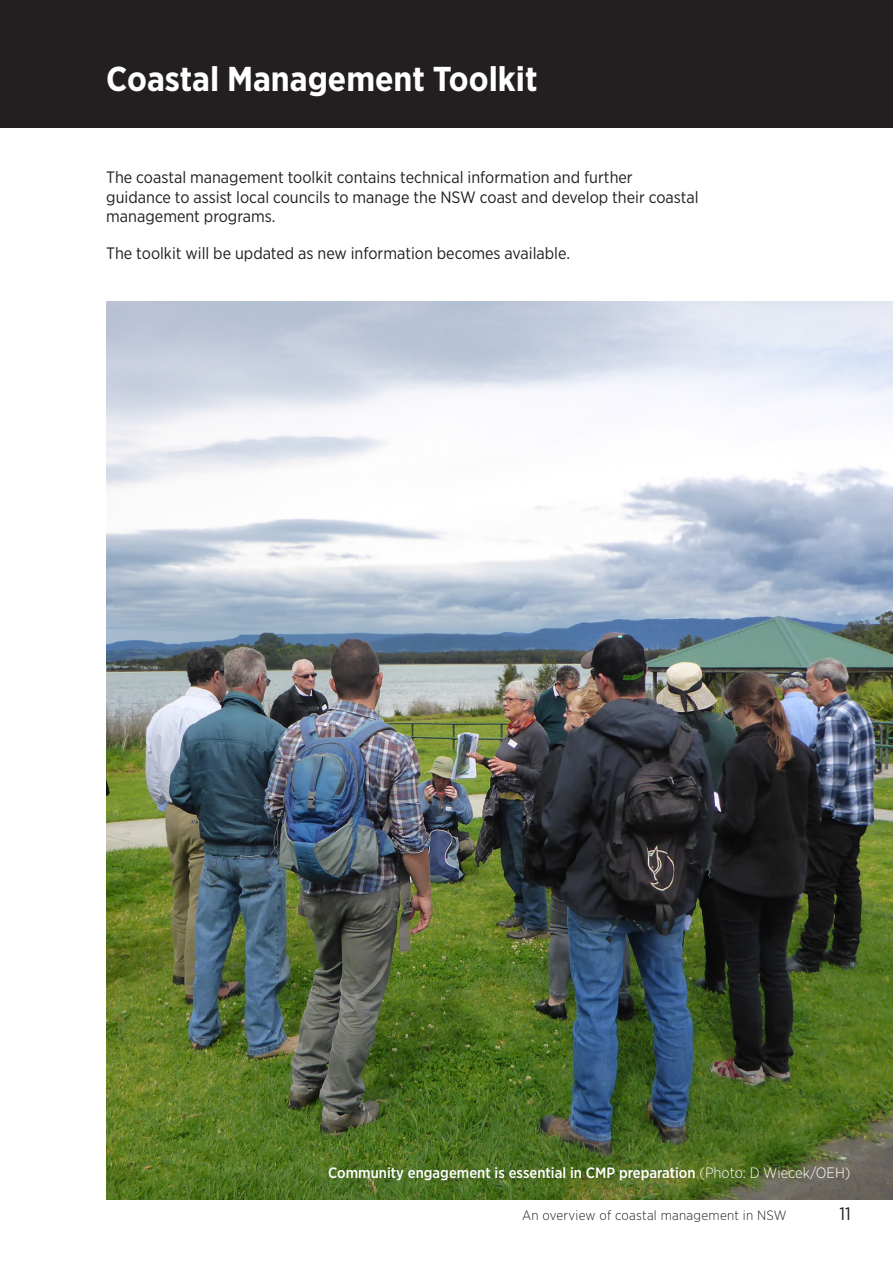
<style>
.page{position:relative;width:893px;height:1263px;background:#fff}
.page>*{position:absolute;margin:0;border:0;box-sizing:border-box;transform-origin:0 0}
.heading_1{font:700 34.5px "Gotham Narrow";color:#fff}
.t1{font:18px "Gotham Narrow";color:#231f20}
.Body_Text{font:16.5px/19.5px "Gotham Narrow";color:#231f20}
.t2{font:500 15px "Gotham Narrow";color:#fff}
.t3{font:300 13.5px "Gotham Narrow";letter-spacing:.02em;color:#231f20}
.s1{font-weight:300}
</style>
<div class="page">
<img style="left:106px;top:302px;width:787px;height:897px">
<div style="left:0;top:0;width:893px;height:128px;background:#231f20"></div>
<h2 class="heading_1" style="left:106px;top:57px;width:433px">Coastal Management Toolkit</h2>
<p class="Body_Text" style="left:106px;top:167px;width:594px">The coastal management toolkit contains technical information and further guidance to assist local councils to manage the NSW coast and develop their coastal management programs.</p>
<p class="Body_Text" style="left:106px;top:243px;width:465px">The toolkit will be updated as new information becomes available.</p>
<p class="t2" style="left:328px;top:1163px;width:524px">Community engagement is essential in CMP preparation <span class="s1">(Photo: D Wiecek/OEH)</span></p>
<p class="t3" style="left:522px;top:1207px;width:266px">An overview of coastal management in NSW</p>
<p class="t1" style="left:839px;top:1203px;width:13px">11</p>
</div>
